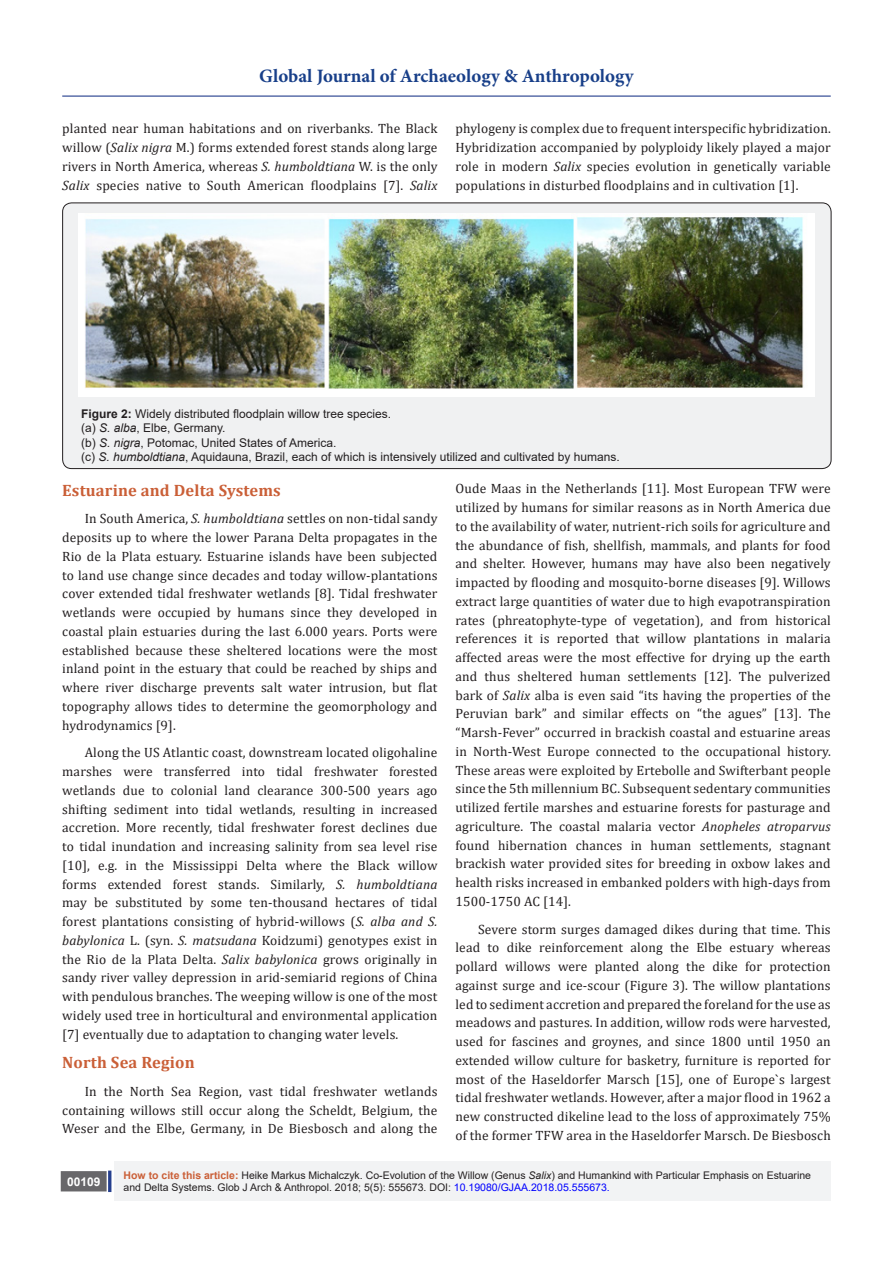
<style>
.page{position:relative;width:893px;height:1263px;background:#fff}
.page>*{position:absolute;margin:0;border:0;box-sizing:border-box;transform-origin:0 0}
.t1{font:700 18.9px "Minion Pro";color:#183f89}
.t2{font:700 16.5px "Cambria";letter-spacing:.01em;color:#ca5f37}
.List_Paragraph{font:13.5px/18.8px "Cambria";letter-spacing:.01em;color:#231f20;text-align:justify}
.t3{font:12px/14.4px "Arial";color:#231f20}
.t4{font:700 12px "Arial";color:#fff}
.t5{font:10.5px/12.6px "Arial";color:#231f20}
.s1{font-style:italic}
.s2{font-weight:700}
.s3{font-weight:700;color:#ca5f37}
.s4{color:#00f}
</style>
<div class="page">
<div style="left:115px;top:1162px;width:716px;height:39px;background:#f2f3f4"></div>
<div style="left:62px;top:1172px;width:44px;height:19px;background:#68676a"></div>
<div style="left:61px;top:1171px;width:46px;height:20px;border:2px solid #68676a"></div>
<div style="left:108px;top:1170px;width:3px;height:22px;background:#253f8e;border:2px solid #253f8e"></div>
<hr style="left:62px;top:96px;width:769px;height:1px;background:#253f8e">
<div style="left:63px;top:203px;width:768px;height:266px;background:#f0f1f2;border-radius:9px"></div>
<img style="left:79px;top:213px;width:736px;height:183px">
<h1 class="t1" style="left:259px;top:63px;width:376px">Global Journal of Archaeology &amp; Anthropology</h1>
<p class="List_Paragraph" style="left:62px;top:119px;width:377px">planted near human habitations and on riverbanks. The Black willow (<span class="s1">Salix nigra</span> M.) forms extended forest stands along large rivers in North America, whereas <span class="s1">S. humboldtiana</span> W. is the only <span class="s1">Salix</span> species native to South American floodplains [7]. <span class="s1">Salix</span></p>
<p class="List_Paragraph" style="left:455px;top:119px;width:377px">phylogeny is complex due to frequent interspecific hybridization.<br>Hybridization accompanied by polyploidy likely played a major role in modern <span class="s1">Salix</span> species evolution in genetically variable populations in disturbed floodplains and in cultivation [1].</p>
<p class="t3" style="left:81px;top:406px;width:540px"><span class="s2">Figure 2:</span> Widely distributed floodplain willow tree species.<br>(a) <span class="s1">S. alba</span>, Elbe, Germany.<br>(b) <span class="s1">S. nigra</span>, Potomac, United States of America.<br>(c) <span class="s1">S. humboldtiana</span>, Aquidauna, Brazil, each of which is intensively utilized and cultivated by humans.</p>
<p class="t2" style="left:62px;top:478px;width:220px">Estuarine and Delta Systems</p>
<p class="List_Paragraph" style="left:62px;top:509px;width:377px;text-indent:22px">In South America, <span class="s1">S. humboldtiana</span> settles on non-tidal sandy deposits up to where the lower Parana Delta propagates in the Rio de la Plata estuary. Estuarine islands have been subjected to land use change since decades and today willow-plantations cover extended tidal freshwater wetlands [8]. Tidal freshwater wetlands were occupied by humans since they developed in coastal plain estuaries during the last 6.000 years. Ports were established because these sheltered locations were the most inland point in the estuary that could be reached by ships and where river discharge prevents salt water intrusion, but flat topography allows tides to determine the geomorphology and hydrodynamics [9].</p>
<p class="List_Paragraph" style="left:62px;top:743px;width:377px;text-indent:22px">Along the US Atlantic coast, downstream located oligohaline marshes were transferred into tidal freshwater forested wetlands due to colonial land clearance 300-500 years ago shifting sediment into tidal wetlands, resulting in increased accretion. More recently, tidal freshwater forest declines due to tidal inundation and increasing salinity from sea level rise [10], e.g. in the Mississippi Delta where the Black willow forms extended forest stands. Similarly, <span class="s1">S. humboldtiana </span>may be substituted by some ten-thousand hectares of tidal forest plantations consisting of hybrid-willows (<span class="s1">S. alba and S. babylonica</span> L. (syn. <span class="s1">S. matsudana</span> Koidzumi) genotypes exist in the Rio de la Plata Delta. <span class="s1">Salix babylonica</span> grows originally in sandy river valley depression in arid-semiarid regions of China with pendulous branches. The weeping willow is one of the most widely used tree in horticultural and environmental application [7] eventually due to adaptation to changing water levels.</p>
<p class="t2" style="left:62px;top:1051px;width:134px">North Sea Region</p>
<p class="List_Paragraph" style="left:62px;top:1082px;width:377px;text-indent:22px">In the North Sea Region, vast tidal freshwater wetlands containing willows still occur along the Scheldt, Belgium, the Weser and the Elbe, Germany, in De Biesbosch and along the</p>
<p class="List_Paragraph" style="left:455px;top:479px;width:377px">Oude Maas in the Netherlands [11]. Most European TFW were utilized by humans for similar reasons as in North America due to the availability of water, nutrient-rich soils for agriculture and the abundance of fish, shellfish, mammals, and plants for food and shelter. However, humans may have also been negatively impacted by flooding and mosquito-borne diseases [9]. Willows extract large quantities of water due to high evapotranspiration rates (phreatophyte-type of vegetation), and from historical references it is reported that willow plantations in malaria affected areas were the most effective for drying up the earth and thus sheltered human settlements [12]. The pulverized bark of <span class="s1">Salix</span> alba is even said “its having the properties of the Peruvian bark” and similar effects on “the agues” [13]. The “Marsh-Fever” occurred in brackish coastal and estuarine areas in North-West Europe connected to the occupational history.<br>These areas were exploited by Ertebolle and Swifterbant people since the 5th millennium BC. Subsequent sedentary communities utilized fertile marshes and estuarine forests for pasturage and agriculture. The coastal malaria vector <span class="s1">Anopheles atroparvus </span>found hibernation chances in human settlements, stagnant brackish water provided sites for breeding in oxbow lakes and health risks increased in embanked polders with high-days from 1500-1750 AC [14].</p>
<p class="List_Paragraph" style="left:455px;top:920px;width:377px;text-indent:22px">Severe storm surges damaged dikes during that time. This lead to dike reinforcement along the Elbe estuary whereas pollard willows were planted along the dike for protection against surge and ice-scour (Figure 3). The willow plantations led to sediment accretion and prepared the foreland for the use as meadows and pastures. In addition, willow rods were harvested, used for fascines and groynes, and since 1800 until 1950 an extended willow culture for basketry, furniture is reported for most of the Haseldorfer Marsch [15], one of Europe`s largest tidal freshwater wetlands. However, after a major flood in 1962 a new constructed dikeline lead to the loss of approximately 75% of the former TFW area in the Haseldorfer Marsch. De Biesbosch</p>
<p class="t4" style="left:67px;top:1173px;width:35px">00109</p>
<p class="t5" style="left:124px;top:1169px;width:689px"><span class="s3">How to cite this article:</span> Heike Markus Michalczyk. Co-Evolution of the Willow (Genus <span class="s1">Salix</span>) and Humankind with Particular Emphasis on Estuarine and Delta Systems. Glob J Arch &amp; Anthropol. 2018; 5(5): 555673. DOI: <span class="s4">10.19080/GJAA.2018.05.555673.</span></p>
</div>
